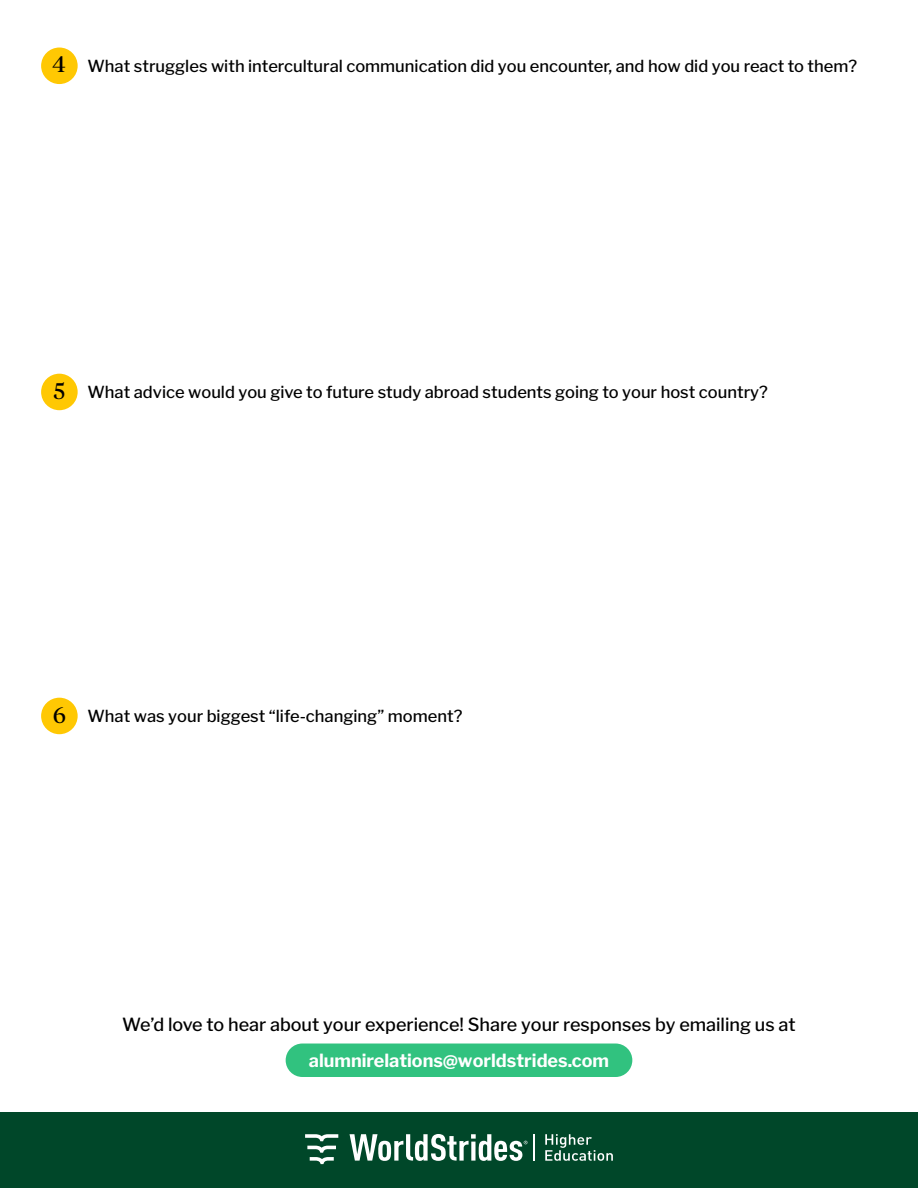
<style>
.page{position:relative;width:918px;height:1188px;background:#fff}
.page>*{position:absolute;margin:0;border:0;box-sizing:border-box;transform-origin:0 0}
.t1{font:500 18px "Libre Franklin";color:#000}
.t2{font:700 18px "Libre Franklin";color:#fff}
.t3{font:500 16.5px "Libre Franklin";color:#000}
.s1{font-family:"Tiempos Headline";font-weight:400;font-size:22.5px}
</style>
<div class="page">
<div style="left:0;top:1112px;width:918px;height:76px;background:#004729"></div>
<div style="left:41px;top:48px;width:37px;height:36px;background:#ffc803;border-radius:50%"></div>
<div style="left:41px;top:374px;width:37px;height:36px;background:#ffc803;border-radius:50%"></div>
<div style="left:41px;top:698px;width:37px;height:36px;background:#ffc803;border-radius:50%"></div>
<svg style="left:545px;top:1134px;width:68px;height:27px"></svg>
<svg style="left:305px;top:1134px;width:33px;height:30px"></svg>
<svg style="left:350px;top:1134px;width:184px;height:27px"></svg>
<div style="left:286px;top:1044px;width:346px;height:33px;background:#31c27f;border-radius:17px"></div>
<p class="t3" style="left:52px;top:56px;width:806px"><span class="s1">4</span> What struggles with intercultural communication did you encounter, and how did you react to them?</p>
<p class="t3" style="left:54px;top:382px;width:716px"><span class="s1">5</span> What advice would you give to future study abroad students going to your host country?</p>
<p class="t3" style="left:53px;top:706px;width:411px"><span class="s1">6</span> What was your biggest “life-changing” moment?</p>
<p class="t1" style="left:122px;top:1014px;width:675px">We’d love to hear about your experience! Share your responses by emailing us at</p>
<p class="t2" style="left:309px;top:1050px;width:302px">alumnirelations@worldstrides.com</p>
</div>
